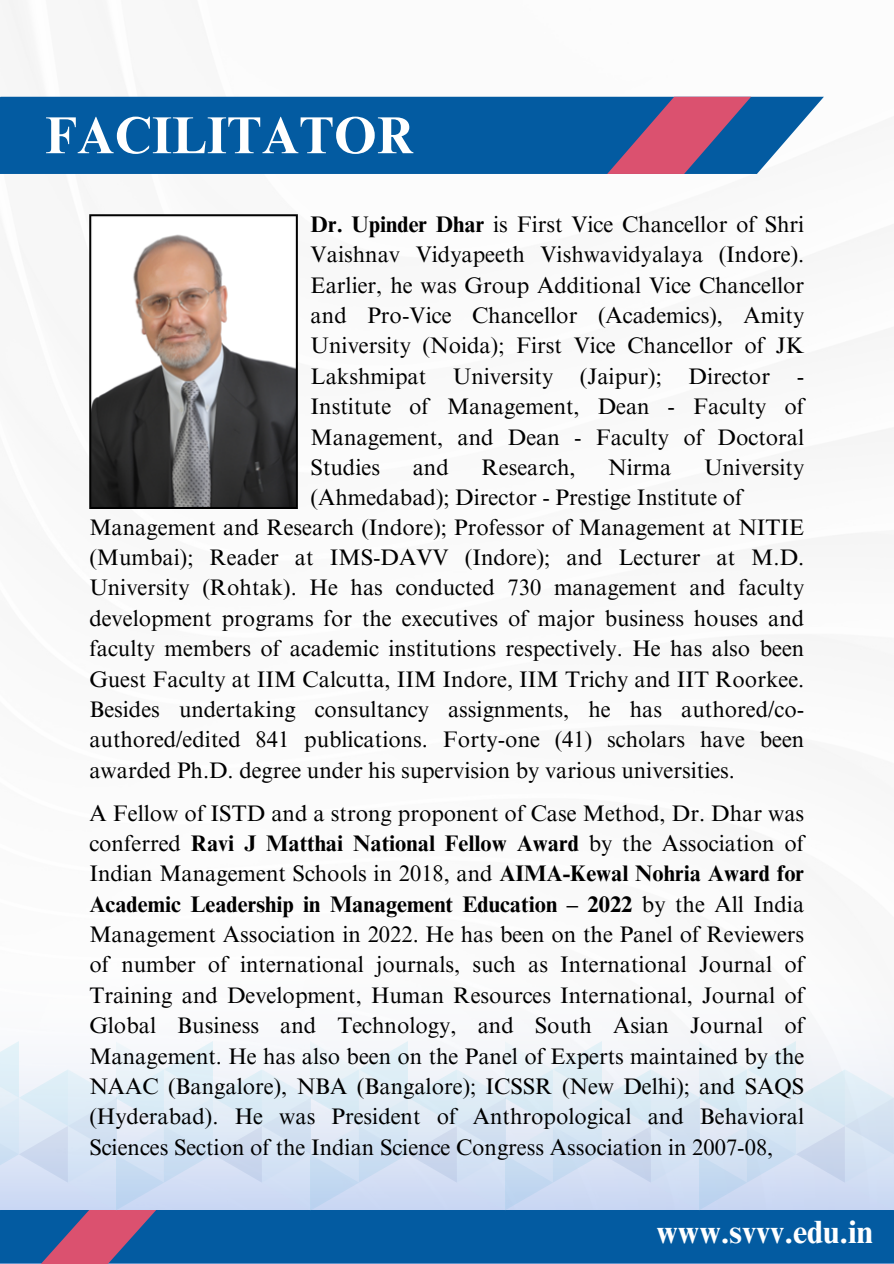
<style>
.page{position:relative;width:894px;height:1264px;background:#fff}
.page>*{position:absolute;margin:0;border:0;box-sizing:border-box;transform-origin:0 0}
.t1{font:700 52.05px "Times NRMT Pro";color:#fff}
.t2{font:700 32.25px "Times NRMT Pro";color:#fff}
.t3{font:22.5px/30.3px "Times NRMT Pro";color:#000;text-align:justify}
.s1{font-weight:700}
</style>
<div class="page">
<div style="left:0;top:97px;width:823px;height:77px;background:#035ba1"></div>
<svg style="left:607px;top:97px;width:143px;height:77px;background:#775586"></svg>
<div style="left:0;top:967px;width:893px;height:296px;background:#f9fafb"></div>
<div style="left:0;top:1209px;width:893px;height:54px;background:#035ba1"></div>
<svg style="left:22px;top:1209px;width:134px;height:54px;background:#705889"></svg>
<img style="left:0;top:1041px;width:893px;height:168px">
<img style="left:89px;top:215px;width:208px;height:293px">
<p class="t1" style="left:45px;top:116px;width:370px">FACILITATOR</p>
<p class="t3" style="left:310px;top:212px;width:495px"><span class="s1">Dr. Upinder Dhar</span> is First Vice Chancellor of Shri Vaishnav Vidyapeeth Vishwavidyalaya (Indore).<br>Earlier, he was Group Additional Vice Chancellor and Pro-Vice Chancellor (Academics), Amity University (Noida); First Vice Chancellor of JK Lakshmipat University (Jaipur); Director - Institute of Management, Dean - Faculty of Management, and Dean - Faculty of Doctoral Studies</p>
<p class="t3" style="left:310px;top:455px;width:495px;text-indent:393px">University (Ahmedabad); Director - Prestige Institute of</p>
<p class="t3" style="left:412px;top:455px;width:38px">and</p>
<p class="t3" style="left:481px;top:455px;width:95px">Research,</p>
<p class="t3" style="left:608px;top:455px;width:64px">Nirma</p>
<p class="t3" style="left:89px;top:514px;width:716px">Management and Research (Indore); Professor of Management at NITIE (Mumbai); Reader at IMS-DAVV (Indore); and Lecturer at M.D.<br>University (Rohtak). He has conducted 730 management and faculty development programs for the executives of major business houses and faculty members of academic institutions respectively. He has also been Guest Faculty at IIM Calcutta, IIM Indore, IIM Trichy and IIT Roorkee.<br>Besides undertaking consultancy assignments, he has authored/co&shy;authored/edited 841 publications. Forty-one (41) scholars have been awarded Ph.D. degree under his supervision by various universities.</p>
<p class="t3" style="left:89px;top:800px;width:716px">A Fellow of ISTD and a strong proponent of Case Method, Dr. Dhar was conferred <span class="s1">Ravi J Matthai National Fellow Award</span> by the Association of Indian Management Schools in 2018, and <span class="s1">AIMA-Kewal Nohria Award for Academic Leadership in Management Education – 2022</span> by the All India Management Association in 2022. He has been on the Panel of Reviewers of number of international journals, such as International Journal of Training and Development, Human Resources International, Journal of Global Business and Technology, and South Asian Journal of Management. He has also been on the Panel of Experts maintained by the NAAC (Bangalore), NBA (Bangalore); ICSSR (New Delhi); and SAQS (Hyderabad). He was President of Anthropological and Behavioral Sciences Section of the Indian Science Congress Association in 2007-08,</p>
<p class="t2" style="left:656px;top:1219px;width:218px">www.svvv.edu.in</p>
</div>
